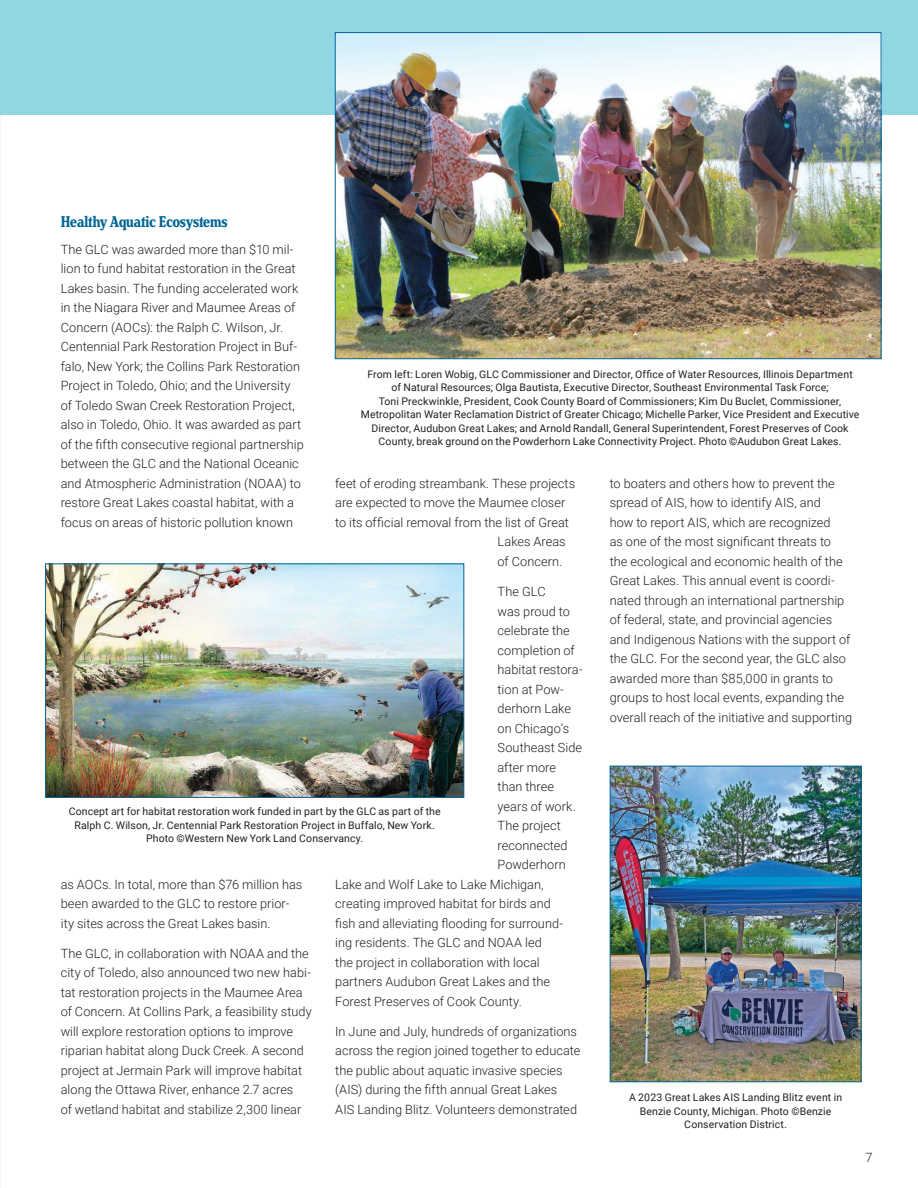
<style>
.page{position:relative;width:918px;height:1188px;background:#fff}
.page>*{position:absolute;margin:0;border:0;box-sizing:border-box;transform-origin:0 0}
.AR21_SubHead{font:700 extra-condensed 16.5px "Henriette";color:#016694}
.AR20_Body{font:300 12.75px/19.5px "Roboto";color:#231f20}
.AR23_Caption{font:10.5px/13.5px "Roboto";letter-spacing:.01em;color:#231f20;text-align:center}
</style>
<div class="page">
<div style="left:0;top:0;width:918px;height:115px;background:#91d6e3"></div>
<img style="left:47px;top:565px;width:415px;height:231px">
<div style="left:45px;top:563px;width:419px;height:235px;border:1px solid #016694"></div>
<img style="left:337px;top:34px;width:542px;height:323px">
<img style="left:612px;top:768px;width:247px;height:312px">
<div style="left:610px;top:766px;width:251px;height:316px;border:1px solid #016694"></div>
<p class="AR21_SubHead" style="left:61px;top:212px;width:168px">Healthy Aquatic Ecosystems</p>
<p class="AR20_Body" style="left:61px;top:239px;width:245px">The GLC was awarded more than $10 mil&shy;lion to fund habitat restoration in the Great Lakes basin. The funding accelerated work in the Niagara River and Maumee Areas of Concern (AOCs): the Ralph C. Wilson, Jr.<br>Centennial Park Restoration Project in Buf&shy;falo, New York; the Collins Park Restoration Project in Toledo, Ohio; and the University of Toledo Swan Creek Restoration Project, also in Toledo, Ohio. It was awarded as part of the fifth consecutive regional partnership between the GLC and the National Oceanic and Atmospheric Administration (NOAA) to restore Great Lakes coastal habitat, with a focus on areas of historic pollution known</p>
<p class="AR23_Caption" style="left:361px;top:367px;width:500px">From left: Loren Wobig, GLC Commissioner and Director, Office of Water Resources, Illinois Department<br>of Natural Resources; Olga Bautista, Executive Director, Southeast Environmental Task Force;<br>Toni Preckwinkle, President, Cook County Board of Commissioners; Kim Du Buclet, Commissioner, Metropolitan Water Reclamation District of Greater Chicago; Michelle Parker, Vice President and Executive Director, Audubon Great Lakes; and Arnold Randall, General Superintendent, Forest Preserves of Cook County, break ground on the Powderhorn Lake Connectivity Project. Photo ©Audubon Great Lakes.</p>
<p class="AR20_Body" style="left:335px;top:473px;width:241px">feet of eroding streambank. These projects</p>
<p class="AR20_Body" style="left:335px;top:493px;width:232px">are expected to move the Maumee closer</p>
<p class="AR20_Body" style="left:335px;top:512px;width:235px">to its official removal from the list of Great</p>
<p class="AR20_Body" style="left:498px;top:532px;width:70px">Lakes Areas</p>
<p class="AR20_Body" style="left:498px;top:551px;width:66px">of Concern.</p>
<p class="AR20_Body" style="left:498px;top:581px;width:50px">The GLC</p>
<p class="AR20_Body" style="left:498px;top:601px;width:74px">was proud to</p>
<p class="AR20_Body" style="left:498px;top:620px;width:74px">celebrate the</p>
<p class="AR20_Body" style="left:498px;top:640px;width:79px">completion of</p>
<p class="AR20_Body" style="left:498px;top:659px;width:87px">habitat restora-</p>
<p class="AR20_Body" style="left:498px;top:679px;width:68px">tion at Pow-</p>
<p class="AR20_Body" style="left:498px;top:698px;width:75px">derhorn Lake</p>
<p class="AR20_Body" style="left:498px;top:718px;width:73px">on Chicago’s</p>
<p class="AR20_Body" style="left:498px;top:737px;width:86px">Southeast Side</p>
<p class="AR20_Body" style="left:498px;top:757px;width:60px">after more</p>
<p class="AR20_Body" style="left:498px;top:776px;width:58px">than three</p>
<p class="AR20_Body" style="left:498px;top:796px;width:80px">years of work.</p>
<p class="AR20_Body" style="left:498px;top:815px;width:65px">The project</p>
<p class="AR20_Body" style="left:498px;top:835px;width:72px">reconnected</p>
<p class="AR20_Body" style="left:498px;top:854px;width:70px">Powderhorn</p>
<p class="AR20_Body" style="left:335px;top:874px;width:210px">Lake and Wolf Lake to Lake Michigan,</p>
<p class="AR20_Body" style="left:335px;top:893px;width:217px">creating improved habitat for birds and</p>
<p class="AR20_Body" style="left:335px;top:913px;width:229px">fish and alleviating flooding for surround-</p>
<p class="AR20_Body" style="left:335px;top:932px;width:208px">ing residents. The GLC and NOAA led</p>
<p class="AR20_Body" style="left:335px;top:952px;width:206px">the project in collaboration with local</p>
<p class="AR20_Body" style="left:335px;top:971px;width:216px">partners Audubon Great Lakes and the</p>
<p class="AR20_Body" style="left:335px;top:991px;width:188px">Forest Preserves of Cook County.</p>
<p class="AR20_Body" style="left:335px;top:1021px;width:247px">In June and July, hundreds of organizations across the region joined together to educate the public about aquatic invasive species (AIS) during the fifth annual Great Lakes<br>AIS Landing Blitz. Volunteers demonstrated</p>
<p class="AR20_Body" style="left:610px;top:473px;width:244px">to boaters and others how to prevent the spread of AIS, how to identify AIS, and<br>how to report AIS, which are recognized<br>as one of the most significant threats to<br>the ecological and economic health of the Great Lakes. This annual event is coordi&shy;nated through an international partnership of federal, state, and provincial agencies and Indigenous Nations with the support of the GLC. For the second year, the GLC also awarded more than $85,000 in grants to groups to host local events, expanding the overall reach of the initiative and supporting</p>
<p class="AR23_Caption" style="left:69px;top:805px;width:373px">Concept art for habitat restoration work funded in part by the GLC as part of the<br>Ralph C. Wilson, Jr. Centennial Park Restoration Project in Buffalo, New York.<br>Photo ©Western New York Land Conservancy.</p>
<p class="AR20_Body" style="left:61px;top:874px;width:243px">as AOCs. In total, more than $76 million has been awarded to the GLC to restore prior&shy;ity sites across the Great Lakes basin.</p>
<p class="AR20_Body" style="left:61px;top:943px;width:253px">The GLC, in collaboration with NOAA and the city of Toledo, also announced two new habi&shy;tat restoration projects in the Maumee Area of Concern. At Collins Park, a feasibility study will explore restoration options to improve riparian habitat along Duck Creek. A second project at Jermain Park will improve habitat along the Ottawa River, enhance 2.7 acres<br>of wetland habitat and stabilize 2,300 linear</p>
<p class="AR23_Caption" style="left:629px;top:1091px;width:215px">A 2023 Great Lakes AIS Landing Blitz event in<br>Benzie County, Michigan. Photo ©Benzie<br>Conservation District.</p>
<p class="AR20_Body" style="left:865px;top:1147px;width:9px">7</p>
</div>
